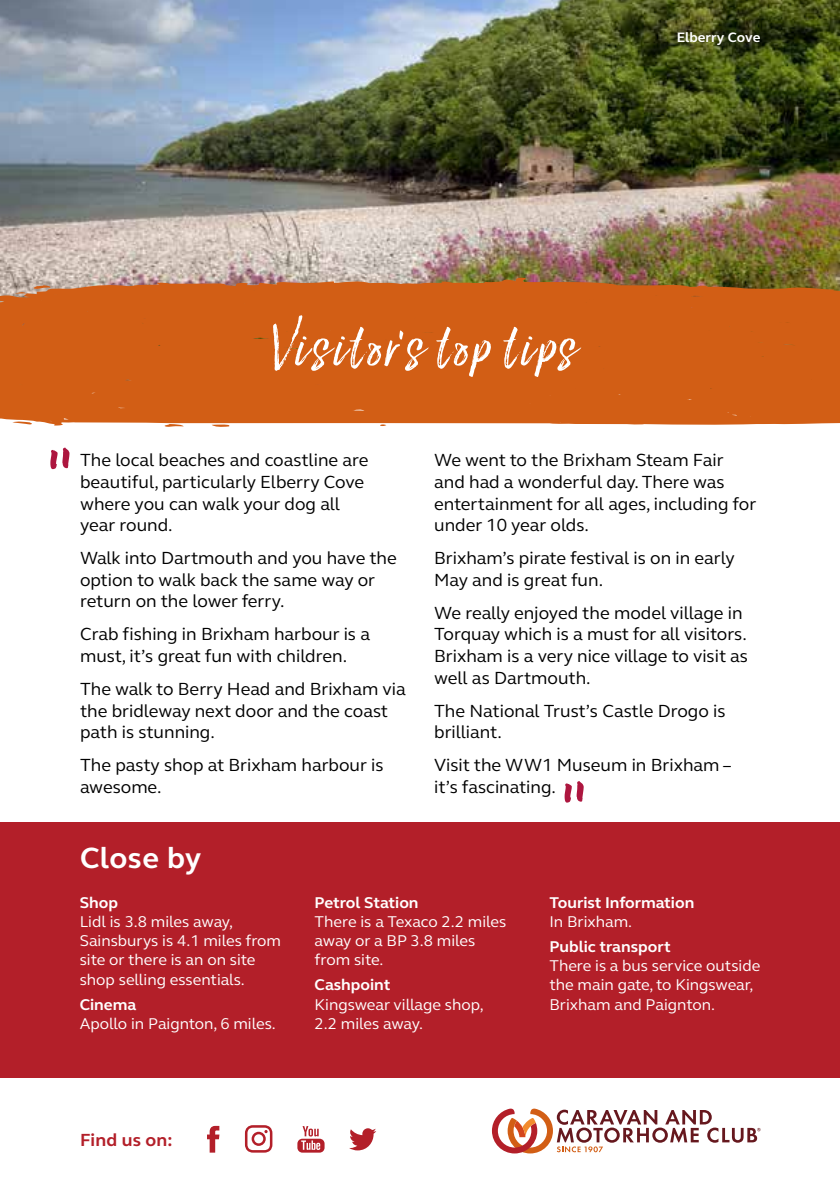
<style>
.page{position:relative;width:840px;height:1191px;background:#fff}
.page>*{position:absolute;margin:0;border:0;box-sizing:border-box;transform-origin:0 0}
.t1{font:160px "Lucky Fellas Win";color:#ad163f}
.t2{font:68px "Lucky Fellas Win";letter-spacing:.045em;color:#fff}
.t3{font:700 30px "FS Elliot";letter-spacing:.01em;color:#fff}
.t4{font:18px/21.6px "FS Elliot";color:#000}
.t5{font:700 18px "FS Elliot";letter-spacing:.01em;color:#b31f29}
.t6{font:16px/19.2px "FS Elliot";color:#fff}
.t7{font:700 16px "FS Elliot";color:#fff}
.t8{font:700 14px "FS Elliot";color:#fff}
</style>
<div class="page">
<img style="left:0;top:0;width:839px;height:277px">
<div style="left:0;top:822px;width:839px;height:255px;background:#b31f29"></div>
<svg style="left:492px;top:1108px;width:268px;height:45px"></svg>
<svg style="left:349px;top:1128px;width:27px;height:22px"></svg>
<svg style="left:207px;top:1125px;width:12px;height:27px"></svg>
<svg style="left:245px;top:1125px;width:27px;height:27px"></svg>
<svg style="left:297px;top:1126px;width:27px;height:26px"></svg>
<svg style="left:214px;top:426px;width:16px;height:1px"></svg>
<svg style="left:164px;top:426px;width:19px;height:1px"></svg>
<svg style="left:0;top:277px;width:839px;height:149px;background:#cf621d"></svg>
<svg style="left:15px;top:285px;width:36px;height:8px"></svg>
<p class="t8" style="left:676px;top:28px;width:85px">Elberry Cove</p>
<h2 class="t2" style="left:265px;top:303px;width:310px">Visitor’s top tips</h2>
<h1 class="t1" style="left:45px;top:400px;width:33px">“</h1>
<p class="t4" style="left:80px;top:449px;width:290px">The local beaches and coastline are beautiful, particularly Elberry Cove where you can walk your dog all year round.</p>
<p class="t4" style="left:80px;top:547px;width:318px">Walk into Dartmouth and you have the option to walk back the same way or return on the lower ferry.</p>
<p class="t4" style="left:80px;top:623px;width:291px">Crab fishing in Brixham harbour is a must, it’s great fun with children.</p>
<p class="t4" style="left:80px;top:677px;width:327px">The walk to Berry Head and Brixham via the bridleway next door and the coast path is stunning.</p>
<p class="t4" style="left:80px;top:754px;width:305px">The pasty shop at Brixham harbour is awesome.</p>
<p class="t4" style="left:434px;top:449px;width:323px">We went to the Brixham Steam Fair and had a wonderful day. There was entertainment for all ages, including for under 10 year olds.</p>
<p class="t4" style="left:434px;top:547px;width:302px">Brixham’s pirate festival is on in early<br>May and is great fun.</p>
<p class="t4" style="left:434px;top:601px;width:315px">We really enjoyed the model village in Torquay which is a must for all visitors.<br>Brixham is a very nice village to visit as well as Dartmouth.</p>
<p class="t4" style="left:434px;top:699px;width:293px">The National Trust’s Castle Drogo is brilliant.</p>
<p class="t4" style="left:434px;top:754px;width:298px">Visit the WW1 Museum in Brixham – it’s fascinating.</p>
<h1 class="t1" style="left:559px;top:733px;width:33px">”</h1>
<h3 class="t3" style="left:80px;top:837px;width:123px">Close by</h3>
<p class="t7" style="left:80px;top:891px;width:40px">Shop</p>
<p class="t6" style="left:80px;top:911px;width:203px">Lidl is 3.8 miles away,<br>Sainsburys is 4.1 miles from site or there is an on site shop selling essentials.</p>
<p class="t7" style="left:80px;top:993px;width:58px">Cinema</p>
<p class="t6" style="left:80px;top:1013px;width:197px">Apollo in Paignton, 6 miles.</p>
<p class="t7" style="left:314px;top:891px;width:105px">Petrol Station</p>
<p class="t6" style="left:314px;top:911px;width:193px">There is a Texaco 2.2 miles away or a BP 3.8 miles from site.</p>
<p class="t7" style="left:314px;top:974px;width:77px">Cashpoint</p>
<p class="t6" style="left:314px;top:994px;width:170px">Kingswear village shop,<br>2.2 miles away.</p>
<p class="t7" style="left:549px;top:891px;width:146px">Tourist Information</p>
<p class="t6" style="left:549px;top:911px;width:84px">In Brixham.</p>
<p class="t7" style="left:549px;top:935px;width:123px">Public transport</p>
<p class="t6" style="left:549px;top:955px;width:212px">There is a bus service outside the main gate, to Kingswear,<br>Brixham and Paignton.</p>
<p class="t5" style="left:80px;top:1128px;width:94px">Find us on:</p>
</div>
